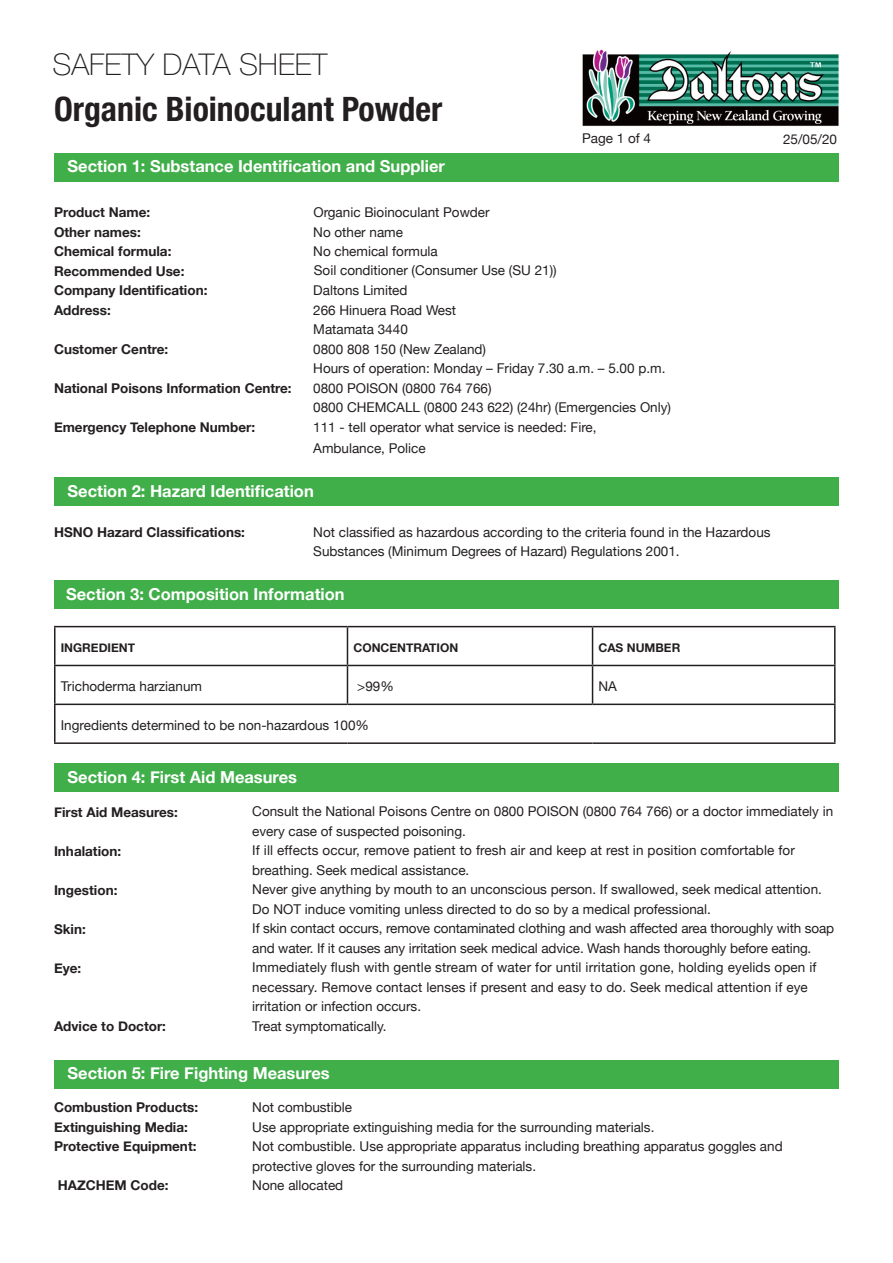
<style>
.page{position:relative;width:893px;height:1263px;background:#fff}
.page>*{position:absolute;margin:0;border:0;box-sizing:border-box;transform-origin:0 0}
.t1{font:700 condensed 33.75px "Helvetica Neue LT Pro";color:#231f20}
.t2{font:100 30px "Helvetica Neue LT Pro";color:#231f20}
.t3{font:700 16.5px "Helvetica Neue";color:#fff}
.t4{font:13.5px/19.5px "Helvetica Neue";color:#231f20}
.t5{font:700 13.5px/19.5px "Helvetica Neue";color:#231f20}
.t6{font:700 12px "Helvetica Neue";color:#231f20}
</style>
<div class="page">
<img style="left:582px;top:49px;width:257px;height:77px">
<div style="left:54px;top:154px;width:785px;height:28px;background:#40ae49"></div>
<div style="left:54px;top:477px;width:785px;height:29px;background:#40ae49"></div>
<div style="left:54px;top:580px;width:785px;height:29px;background:#40ae49"></div>
<hr style="left:54px;top:626px;width:293px;height:1px;background:#231f20">
<hr style="left:54px;top:627px;width:2px;height:38px;background:#231f20">
<hr style="left:347px;top:626px;width:245px;height:1px;background:#231f20">
<hr style="left:347px;top:627px;width:1px;height:38px;background:#231f20">
<hr style="left:592px;top:626px;width:244px;height:1px;background:#231f20">
<hr style="left:592px;top:627px;width:1px;height:38px;background:#231f20">
<hr style="left:834px;top:627px;width:2px;height:38px;background:#231f20">
<hr style="left:54px;top:665px;width:293px;height:1px;background:#231f20">
<hr style="left:54px;top:666px;width:2px;height:37px;background:#231f20">
<hr style="left:347px;top:665px;width:245px;height:1px;background:#231f20">
<hr style="left:347px;top:666px;width:1px;height:37px;background:#231f20">
<hr style="left:592px;top:665px;width:244px;height:1px;background:#231f20">
<hr style="left:592px;top:666px;width:1px;height:37px;background:#231f20">
<hr style="left:834px;top:666px;width:2px;height:37px;background:#231f20">
<hr style="left:54px;top:703px;width:293px;height:2px;background:#231f20">
<hr style="left:54px;top:705px;width:2px;height:37px;background:#231f20">
<hr style="left:347px;top:703px;width:245px;height:2px;background:#231f20">
<hr style="left:592px;top:703px;width:244px;height:2px;background:#231f20">
<hr style="left:834px;top:705px;width:2px;height:37px;background:#231f20">
<hr style="left:54px;top:742px;width:293px;height:2px;background:#231f20">
<hr style="left:347px;top:742px;width:245px;height:2px;background:#231f20">
<hr style="left:592px;top:742px;width:244px;height:2px;background:#231f20">
<div style="left:54px;top:763px;width:785px;height:28px;background:#40ae49"></div>
<div style="left:54px;top:1060px;width:785px;height:28px;background:#40ae49"></div>
<h2 class="t2" style="left:52px;top:48px;width:276px">SAFETY DATA SHEET</h2>
<h1 class="t1" style="left:54px;top:88px;width:390px">Organic Bioinoculant Powder</h1>
<p class="t4" style="left:582px;top:128px;width:71px">Page 1 of 4</p>
<p class="t3" style="left:68px;top:156px;width:379px">Section 1: Substance Identification and Supplier</p>
<p class="t5" style="left:54px;top:203px;width:155px">Product Name:<br>Other names:<br>Chemical formula:<br>Recommended Use:<br>Company Identification:<br>Address:</p>
<p class="t5" style="left:54px;top:339px;width:116px">Customer Centre:</p>
<p class="t5" style="left:54px;top:378px;width:239px">National Poisons Information Centre:</p>
<p class="t5" style="left:54px;top:417px;width:203px">Emergency Telephone Number:</p>
<p class="t4" style="left:313px;top:202px;width:178px">Organic Bioinoculant Powder<br>No other name<br>No chemical formula</p>
<p class="t4" style="left:313px;top:280px;width:359px">Daltons Limited<br>266 Hinuera Road West<br>Matamata 3440<br>0800 808 150 (New Zealand)<br>Hours of operation: Monday – Friday 7.30 a.m. – 5.00 p.m.<br>0800 POISON (0800 764 766)<br>0800 CHEMCALL (0800 243 622) (24hr) (Emergencies Only)<br>111 - tell operator what service is needed: Fire,</p>
<p class="t4" style="left:313px;top:438px;width:114px">Ambulance, Police</p>
<p class="t4" style="left:314px;top:260px;width:244px">Soil conditioner (Consumer Use (SU 21))</p>
<p class="t3" style="left:68px;top:481px;width:248px">Section 2: Hazard Identification</p>
<p class="t5" style="left:54px;top:522px;width:192px">HSNO Hazard Classifications:</p>
<p class="t4" style="left:313px;top:522px;width:459px">Not classified as hazardous according to the criteria found in the Hazardous<br>Substances (Minimum Degrees of Hazard) Regulations 2001.</p>
<p class="t3" style="left:66px;top:583px;width:280px">Section 3: Composition Information</p>
<p class="t4" style="left:783px;top:129px;width:56px">25/05/20</p>
<p class="t6" style="left:61px;top:640px;width:76px">INGREDIENT</p>
<p class="t6" style="left:353px;top:640px;width:106px">CONCENTRATION</p>
<p class="t6" style="left:598px;top:640px;width:83px">CAS NUMBER</p>
<p class="t4" style="left:61px;top:677px;width:143px">Trichoderma harzianum</p>
<p class="t4" style="left:357px;top:677px;width:38px">&gt;99%</p>
<p class="t4" style="left:598px;top:677px;width:20px">NA</p>
<p class="t4" style="left:61px;top:715px;width:310px">Ingredients determined to be non-hazardous 100%</p>
<p class="t3" style="left:68px;top:766px;width:231px">Section 4: First Aid Measures</p>
<p class="t5" style="left:54px;top:802px;width:125px">First Aid Measures:</p>
<p class="t5" style="left:54px;top:841px;width:69px">Inhalation:</p>
<p class="t5" style="left:54px;top:880px;width:65px">Ingestion:</p>
<p class="t5" style="left:54px;top:919px;width:33px">Skin:</p>
<p class="t5" style="left:54px;top:958px;width:29px">Eye:</p>
<p class="t4" style="left:252px;top:802px;width:583px">Consult the National Poisons Centre on 0800 POISON (0800 764 766) or a doctor immediately in every case of suspected poisoning.<br>If ill effects occur, remove patient to fresh air and keep at rest in position comfortable for breathing. Seek medical assistance.<br>Never give anything by mouth to an unconscious person. If swallowed, seek medical attention.<br>Do NOT induce vomiting unless directed to do so by a medical professional.<br>If skin contact occurs, remove contaminated clothing and wash affected area thoroughly with soap and water. If it causes any irritation seek medical advice. Wash hands thoroughly before eating.<br>Immediately flush with gentle stream of water for until irritation gone, holding eyelids open if necessary. Remove contact lenses if present and easy to do. Seek medical attention if eye irritation or infection occurs.<br>Treat symptomatically.</p>
<p class="t3" style="left:68px;top:1063px;width:264px">Section 5: Fire Fighting Measures</p>
<p class="t5" style="left:54px;top:1097px;width:146px">Combustion Products:<br>Extinguishing Media:<br>Protective Equipment:</p>
<p class="t5" style="left:58px;top:1175px;width:112px">HAZCHEM Code:</p>
<p class="t5" style="left:54px;top:1016px;width:114px">Advice to Doctor:</p>
<p class="t4" style="left:252px;top:1097px;width:532px">Not combustible<br>Use appropriate extinguishing media for the surrounding materials.<br>Not combustible. Use appropriate apparatus including breathing apparatus goggles and protective gloves for the surrounding materials.<br>None allocated</p>
</div>
